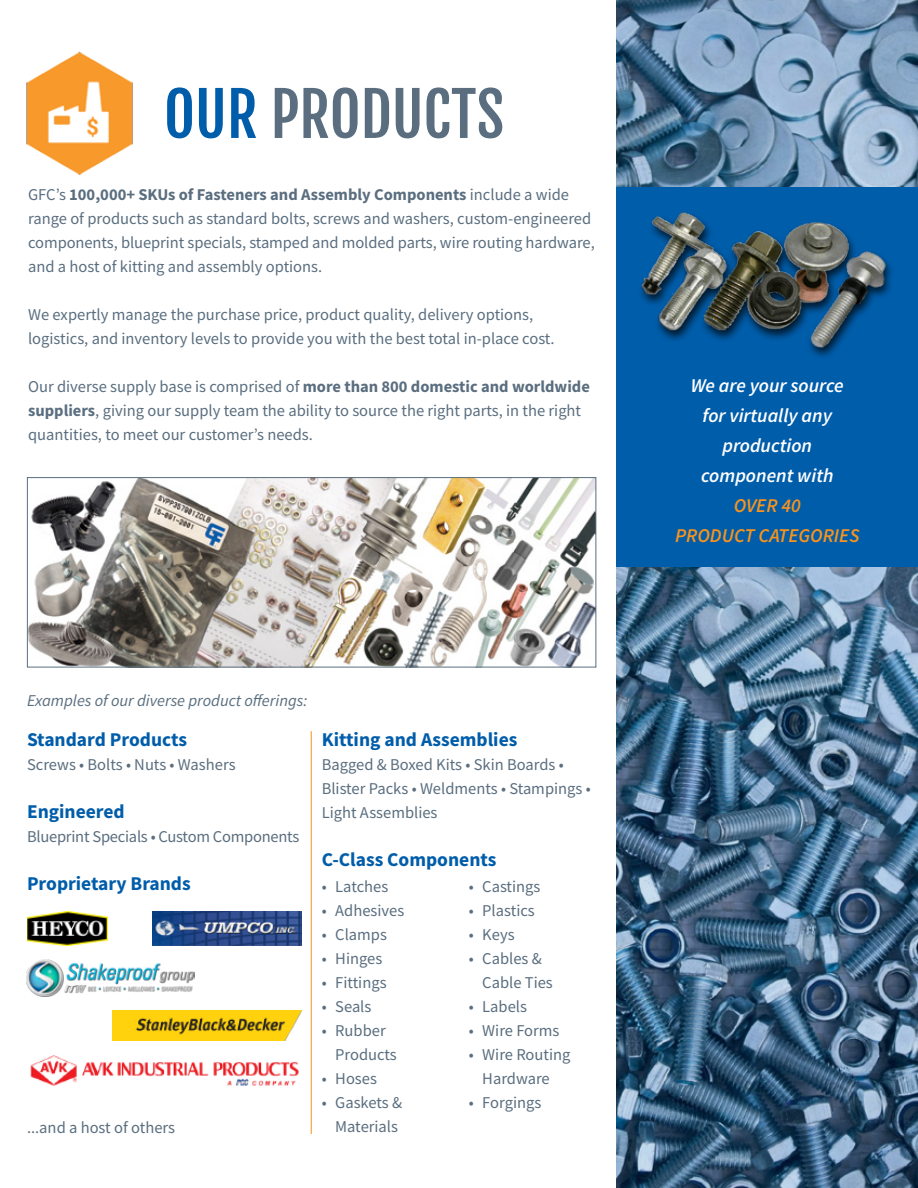
<style>
.page{position:relative;width:918px;height:1188px;background:#fff}
.page>*{position:absolute;margin:0;border:0;box-sizing:border-box;transform-origin:0 0}
.t1{font:60px "Fjalla One";color:#5a6e7f}
.t2{font:700 19.5px "Source Sans Pro";color:#005daa}
.t3{font:italic 600 19.5px/30px "Source Sans Pro";color:#fff;text-align:center}
.t4{font:italic 600 19.5px/30px "Source Sans Pro";color:#f7931e;text-align:center}
.t5{font:16.5px/24px "Source Sans Pro";color:#5a6e7f}
.t6{font:italic 16.5px "Source Sans Pro";color:#5a6e7f}
.s1{color:#005daa}
.s2{font-weight:700}
</style>
<div class="page">
<img style="left:26px;top:51px;width:107px;height:124px">
<svg style="left:616px;top:0;width:302px;height:1188px;background:#517390"></svg>
<div style="left:616px;top:188px;width:302px;height:379px;background:#005daa"></div>
<hr style="left:311px;top:731px;width:1px;height:403px;background:#f7931e">
<img style="left:27px;top:912px;width:81px;height:33px">
<img style="left:27px;top:959px;width:168px;height:38px">
<img style="left:113px;top:1011px;width:189px;height:29px">
<img style="left:641px;top:212px;width:251px;height:145px">
<img style="left:29px;top:479px;width:565px;height:186px">
<div style="left:27px;top:477px;width:569px;height:190px;border:1px solid #5a6e7f"></div>
<img style="left:152px;top:911px;width:150px;height:34px">
<img style="left:30px;top:1055px;width:269px;height:31px">
<h1 class="t1" style="left:164px;top:77px;width:342px"><span class="s1">OUR</span> PRODUCTS</h1>
<p class="t5" style="left:28px;top:183px;width:568px">GFC’s <span class="s2">100,000+ SKUs of Fasteners and Assembly Components</span> include a wide range of products such as standard bolts, screws and washers, custom-engineered components, blueprint specials, stamped and molded parts, wire routing hardware, and a host of kitting and assembly options.</p>
<p class="t5" style="left:28px;top:303px;width:528px">We expertly manage the purchase price, product quality, delivery options, logistics, and inventory levels to provide you with the best total in-place cost.</p>
<p class="t5" style="left:28px;top:375px;width:563px">Our diverse supply base is comprised of <span class="s2">more than 800 domestic and worldwide suppliers</span>, giving our supply team the ability to source the right parts, in the right quantities, to meet our customer’s needs.</p>
<p class="t6" style="left:27px;top:690px;width:282px">Examples of our diverse product offerings:</p>
<p class="t2" style="left:27px;top:726px;width:161px">Standard Products</p>
<p class="t5" style="left:27px;top:752px;width:210px">Screws • Bolts • Nuts • Washers</p>
<p class="t2" style="left:27px;top:798px;width:99px">Engineered</p>
<p class="t5" style="left:27px;top:824px;width:274px">Blueprint Specials • Custom Components</p>
<p class="t2" style="left:27px;top:870px;width:165px">Proprietary Brands</p>
<p class="t5" style="left:27px;top:1116px;width:150px">...and a host of others</p>
<p class="t2" style="left:322px;top:726px;width:197px">Kitting and Assemblies</p>
<p class="t5" style="left:322px;top:752px;width:271px">Bagged &amp; Boxed Kits • Skin Boards •<br>Blister Packs • Weldments • Stampings •<br>Light Assemblies</p>
<p class="t2" style="left:322px;top:846px;width:176px">C-Class Components</p>
<p class="t5" style="left:322px;top:875px;width:68px">• Latches</p>
<p class="t5" style="left:322px;top:899px;width:84px">• Adhesives</p>
<p class="t5" style="left:322px;top:923px;width:67px">• Clamps</p>
<p class="t5" style="left:322px;top:947px;width:62px">• Hinges</p>
<p class="t5" style="left:322px;top:971px;width:66px">• Fittings</p>
<p class="t5" style="left:322px;top:995px;width:51px">• Seals</p>
<p class="t5" style="left:335px;top:1019px;width:63px;text-indent:-13px">• Rubber<br>Products</p>
<p class="t5" style="left:322px;top:1067px;width:57px">• Hoses</p>
<p class="t5" style="left:322px;top:1091px;width:82px;text-align:center">• Gaskets &amp;<br>Materials</p>
<p class="t5" style="left:469px;top:875px;width:73px">• Castings</p>
<p class="t5" style="left:469px;top:899px;width:68px">• Plastics</p>
<p class="t5" style="left:469px;top:923px;width:47px">• Keys</p>
<p class="t5" style="left:482px;top:947px;width:72px;text-indent:-13px">• Cables &amp;<br>Cable Ties</p>
<p class="t5" style="left:469px;top:995px;width:60px">• Labels</p>
<p class="t5" style="left:469px;top:1019px;width:92px">• Wire Forms</p>
<p class="t5" style="left:469px;top:1043px;width:103px;text-align:center">• Wire Routing<br>Hardware</p>
<p class="t5" style="left:469px;top:1091px;width:74px">• Forgings</p>
<p class="t3" style="left:691px;top:370px;width:155px">We are your source for virtually any production component with</p>
<p class="t4" style="left:675px;top:490px;width:186px">OVER 40<br>PRODUCT CATEGORIES</p>
</div>
